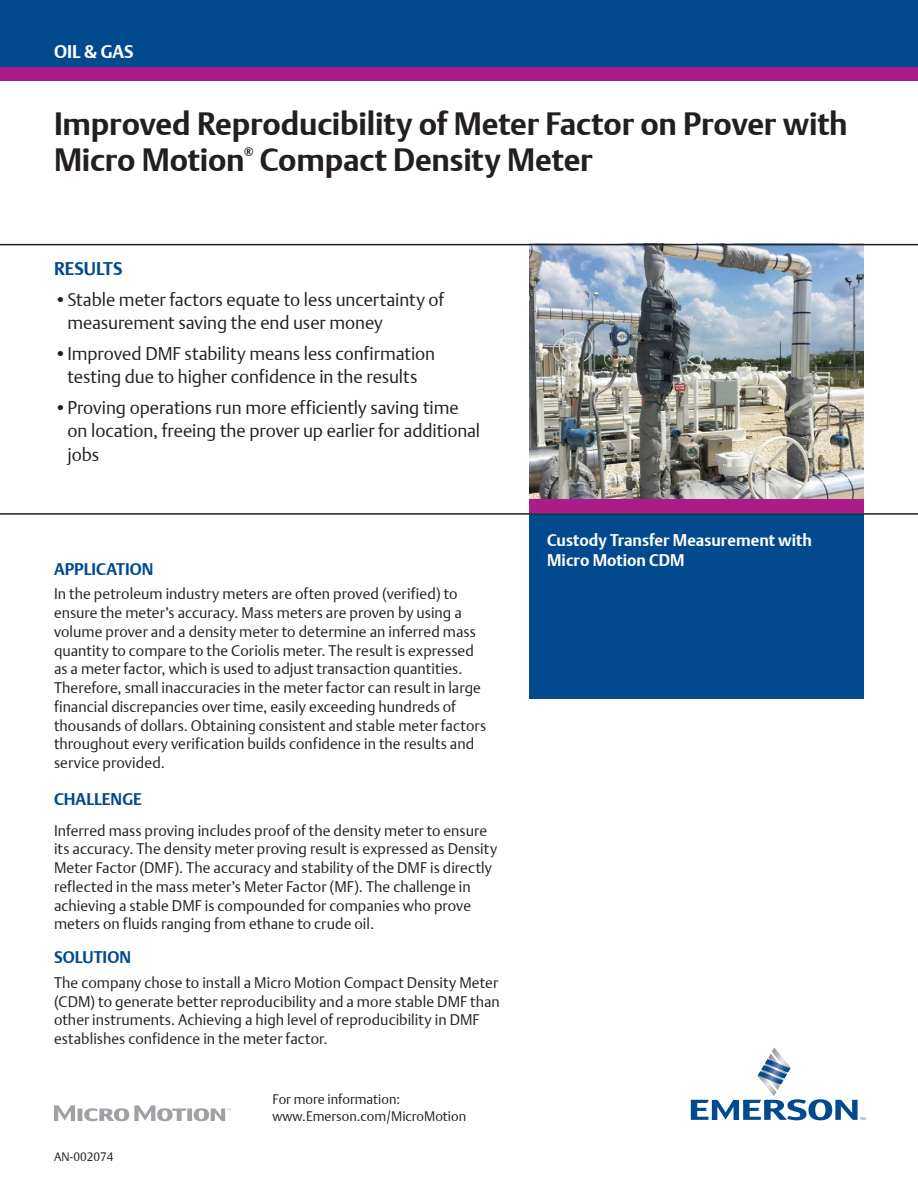
<style>
.page{position:relative;width:918px;height:1188px;background:#fff}
.page>*{position:absolute;margin:0;border:0;box-sizing:border-box;transform-origin:0 0}
.t1{font:31.5px/36px "DTL Argo T Bold";letter-spacing:-.005em;color:#231f20}
.t2{font:18px/22.5px "DTL Argo T Light";letter-spacing:-.005em;color:#231f20}
.t3{font:18px "DTL Argo T Bold";color:#fff}
.t4{font:18px "DTL Argo T Bold";letter-spacing:.005em;color:#004a8d}
.t5{font:16.5px/19.8px "DTL Argo T Bold";color:#fff}
.t6{font:16.5px "DTL Argo T Bold";color:#004a8d}
.t7{font:15px/18.8px "DTL Argo T Light";letter-spacing:.005em;color:#231f20}
.t8{font:13.5px "DTL Argo T Light";color:#231f20}
.t9{font:12.3px "DTL Argo T Bold";color:#231f20}
.t10{font:12px "DTL Argo T Light";color:#231f20}
</style>
<div class="page">
<img style="left:529px;top:245px;width:335px;height:255px">
<div style="left:529px;top:514px;width:335px;height:185px;background:#004a8d"></div>
<div style="left:529px;top:500px;width:335px;height:13px;background:#a91c89"></div>
<div style="left:0;top:0;width:918px;height:68px;background:#004a8d"></div>
<div style="left:0;top:68px;width:918px;height:13px;background:#a91c89"></div>
<hr style="left:0;top:244px;width:918px;height:1px;background:#231f20">
<hr style="left:0;top:513px;width:918px;height:2px;background:#231f20">
<svg style="left:691px;top:1047px;width:174px;height:73px"></svg>
<svg style="left:54px;top:1105px;width:177px;height:16px"></svg>
<p class="t3" style="left:54px;top:40px;width:81px">OIL &amp; GAS</p>
<p class="t1" style="left:54px;top:105px;width:795px">Improved Reproducibility of Meter Factor on Prover with<br>Micro Motion</p>
<p class="t9" style="left:244px;top:145px;width:11px">®</p>
<p class="t1" style="left:260px;top:141px;width:334px">Compact Density Meter</p>
<p class="t4" style="left:54px;top:258px;width:70px">RESULTS</p>
<p class="t2" style="left:68px;top:288px;width:378px;text-indent:-14px">•Stable meter factors equate to less uncertainty of measurement saving the end user money</p>
<p class="t2" style="left:54px;top:342px;width:383px;text-align:center">•Improved DMF stability means less confirmation testing due to higher confidence in the results</p>
<p class="t2" style="left:68px;top:396px;width:414px;line-height:23.2px;text-indent:-14px">•Proving operations run more efficiently saving time on location, freeing the prover up earlier for additional jobs</p>
<p class="t6" style="left:54px;top:559px;width:101px">APPLICATION</p>
<p class="t7" style="left:54px;top:585px;width:434px">In the petroleum industry meters are often proved (verified) to ensure the meter’s accuracy. Mass meters are proven by using a volume prover and a density meter to determine an inferred mass quantity to compare to the Coriolis meter. The result is expressed as a meter factor, which is used to adjust transaction quantities.<br>Therefore, small inaccuracies in the meter factor can result in large financial discrepancies over time, easily exceeding hundreds of thousands of dollars. Obtaining consistent and stable meter factors throughout every verification builds confidence in the results and service provided.</p>
<p class="t6" style="left:54px;top:789px;width:89px">CHALLENGE</p>
<p class="t7" style="left:54px;top:821px;width:445px">Inferred mass proving includes proof of the density meter to ensure its accuracy. The density meter proving result is expressed as Density Meter Factor (DMF). The accuracy and stability of the DMF is directly reflected in the mass meter’s Meter Factor (MF). The challenge in achieving a stable DMF is compounded for companies who prove meters on fluids ranging from ethane to crude oil.</p>
<p class="t6" style="left:54px;top:947px;width:79px">SOLUTION</p>
<p class="t7" style="left:54px;top:973px;width:447px">The company chose to install a Micro Motion Compact Density Meter (CDM) to generate better reproducibility and a more stable DMF than other instruments. Achieving a high level of reproducibility in DMF establishes confidence in the meter factor.</p>
<p class="t10" style="left:54px;top:1150px;width:61px">AN-002074</p>
<p class="t8" style="left:272px;top:1092px;width:129px">For more information:</p>
<p class="t8" style="left:272px;top:1108px;width:195px">www.Emerson.com/MicroMotion</p>
<p class="t5" style="left:547px;top:530px;width:266px">Custody Transfer Measurement with<br>Micro Motion CDM</p>
</div>
